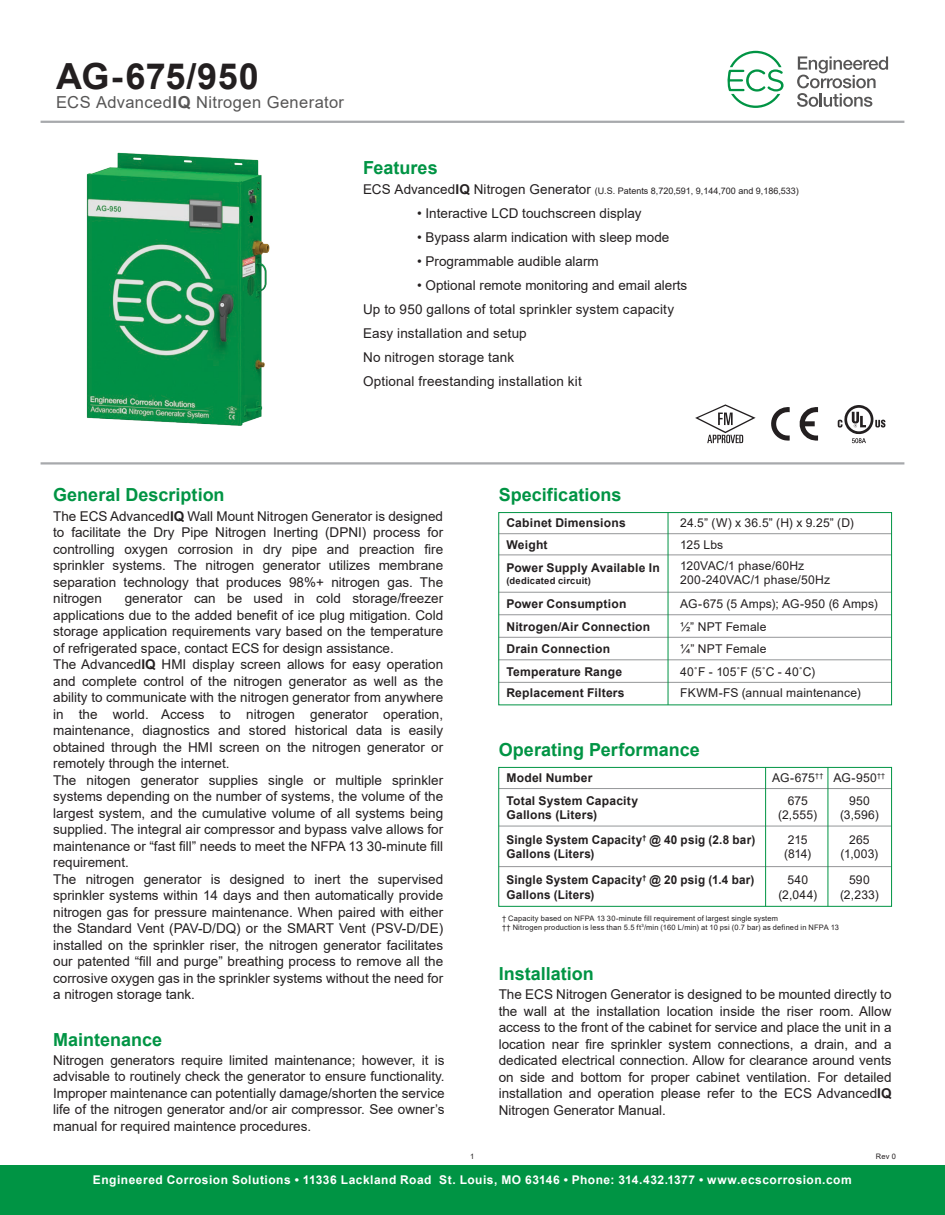
<style>
.page{position:relative;width:945px;height:1215px;background:#fff}
.page>*{position:absolute;margin:0;border:0;box-sizing:border-box;transform-origin:0 0}
.t1{font:700 36px "Arial";letter-spacing:.015em;color:#231f20}
.t2{font:700 18px "Arial";color:#009444}
.t3{font:16.5px "Arial";letter-spacing:.025em;color:#575656}
.t4{font:13.5px/16.5px "Arial";color:#231f20;text-align:justify}
.t5{font:700 12.15px/21.6px "Arial";letter-spacing:.015em;color:#231f20}
.t6{font:12.15px/14.5px "Arial";letter-spacing:.01em;color:#231f20;text-align:center}
.t7{font:700 12px "Arial";letter-spacing:.04em;color:#fff}
.t8{font:700 9.45px "Arial";letter-spacing:.025em;color:#231f20}
.t9{font:9px "Arial";color:#231f20}
.t10{font:7.5px/9px "Arial";letter-spacing:.02em;color:#231f20}
.s1{font-weight:700}
.s2{font-size:13.5px}
.s3{font-weight:700;font-size:13.5px}
</style>
<div class="page">
<svg style="left:797px;top:56px;width:91px;height:51px"></svg>
<svg style="left:727px;top:51px;width:57px;height:57px"></svg>
<hr style="left:41px;top:121px;width:863px;height:2px;background:#a7a9ac">
<div style="left:0;top:1165px;width:945px;height:50px;background:#009444"></div>
<hr style="left:499px;top:533px;width:393px;height:1px;background:#949698">
<hr style="left:499px;top:555px;width:393px;height:1px;background:#949698">
<hr style="left:499px;top:592px;width:393px;height:1px;background:#949698">
<hr style="left:499px;top:614px;width:393px;height:1px;background:#949698">
<hr style="left:499px;top:637px;width:393px;height:1px;background:#949698">
<hr style="left:499px;top:659px;width:393px;height:1px;background:#949698">
<hr style="left:499px;top:682px;width:393px;height:1px;background:#949698">
<div style="left:498px;top:512px;width:394px;height:193px;border:1px solid #009444"></div>
<hr style="left:668px;top:513px;width:1px;height:192px;background:#009444">
<svg style="left:695px;top:404px;width:61px;height:39px"></svg>
<svg style="left:799px;top:407px;width:19px;height:34px"></svg>
<svg style="left:771px;top:407px;width:19px;height:34px"></svg>
<svg style="left:838px;top:405px;width:47px;height:38px"></svg>
<hr style="left:41px;top:462px;width:863px;height:3px;background:#a7a9ac">
<hr style="left:499px;top:788px;width:393px;height:1px;background:#949698">
<hr style="left:499px;top:826px;width:393px;height:1px;background:#949698">
<hr style="left:499px;top:866px;width:393px;height:1px;background:#949698">
<div style="left:498px;top:767px;width:394px;height:140px;border:1px solid #009444"></div>
<hr style="left:765px;top:767px;width:1px;height:139px;background:#009444">
<hr style="left:828px;top:767px;width:1px;height:139px;background:#009444">
<img style="left:86px;top:152px;width:184px;height:274px">
<h1 class="t1" style="left:56px;top:51px;width:204px">AG-675/950</h1>
<p class="t3" style="left:56px;top:91px;width:289px">ECS Advanced<span class="s1">IQ</span> Nitrogen Generator</p>
<h2 class="t2" style="left:363px;top:155px;width:76px">Features</h2>
<p class="t9" style="left:363px;top:185px;width:437px"><span class="s2">ECS Advanced</span><span class="s3">IQ</span> <span class="s2">Nitrogen Generator</span> (U.S. Patents 8,720,591, 9,144,700 and 9,186,533)</p>
<p class="t4" style="left:417px;top:205px;width:226px">• Interactive LCD touchscreen display</p>
<p class="t4" style="left:417px;top:229px;width:254px">• Bypass alarm indication with sleep mode</p>
<p class="t4" style="left:417px;top:253px;width:183px">• Programmable audible alarm</p>
<p class="t4" style="left:363px;top:273px;width:326px;line-height:24px;text-align:left;text-indent:54px">• Optional remote monitoring and email alerts Up to 950 gallons of total sprinkler system capacity Easy installation and setup<br>No nitrogen storage tank<br>Optional freestanding installation kit</p>
<h2 class="t2" style="left:53px;top:482px;width:173px">General Description</h2>
<h2 class="t2" style="left:499px;top:482px;width:124px">Specifications</h2>
<p class="t4" style="left:53px;top:508px;width:392px">The ECS Advanced<span class="s1">IQ</span> Wall Mount Nitrogen Generator is designed to facilitate the Dry Pipe Nitrogen Inerting (DPNI) process for controlling oxygen corrosion in dry pipe and preaction fire sprinkler systems. The nitrogen generator utilizes membrane separation technology that produces 98%+ nitrogen gas. The nitrogen</p>
<p class="t4" style="left:53px;top:590px;width:392px;text-align:left;text-indent:72px">generator can be used in cold storage/freezer applications due to the added benefit of ice plug mitigation. Cold storage application requirements vary based on the temperature of refrigerated space, contact ECS for design assistance.<br>The Advanced<span class="s1">IQ</span> HMI display screen allows for easy operation and complete control of the nitrogen generator as well as the ability to communicate with the nitrogen generator from anywhere in the world. Access to nitrogen generator operation, maintenance, diagnostics and stored historical data is easily obtained through the HMI screen on the nitrogen generator or remotely through the internet.<br>The nitogen generator supplies single or multiple sprinkler systems depending on the number of systems, the volume of the largest system, and the cumulative volume of all systems being supplied. The integral air compressor and bypass valve allows for maintenance or “fast fill” needs to meet the NFPA 13 30-minute fill requirement.<br>The nitrogen generator is designed to inert the supervised sprinkler systems within 14 days and then automatically provide nitrogen gas for pressure maintenance. When paired with either the Standard Vent (PAV-D/DQ) or the SMART Vent (PSV-D/DE) installed on the sprinkler riser, the nitrogen generator facilitates our patented “fill and purge” breathing process to remove all the corrosive oxygen gas in the sprinkler systems without the need for a nitrogen storage tank.</p>
<h2 class="t2" style="left:53px;top:1027px;width:111px">Maintenance</h2>
<p class="t4" style="left:53px;top:1051px;width:393px">Nitrogen generators require limited maintenance; however, it is advisable to routinely check the generator to ensure functionality.<br>Improper maintenance can potentially damage/shorten the service life of the nitrogen generator and/or air compressor. See owner’s manual for required maintence procedures.</p>
<p class="t5" style="left:506px;top:512px;width:121px">Cabinet Dimensions<br>Weight</p>
<p class="t5" style="left:506px;top:557px;width:155px">Power Supply Available In</p>
<p class="t8" style="left:506px;top:574px;width:86px">(dedicated circuit)</p>
<p class="t5" style="left:506px;top:594px;width:121px">Power Consumption</p>
<p class="t6" style="left:680px;top:512px;width:175px;line-height:21.3px;text-align:left">24.5” (W) x 36.5” (H) x 9.25” (D)<br>125 Lbs<br>120VAC/1 phase/60Hz</p>
<p class="t6" style="left:680px;top:568px;width:199px;line-height:24px;text-align:left">200-240VAC/1 phase/50Hz<br>AG-675 (5 Amps); AG-950 (6 Amps)</p>
<p class="t5" style="left:506px;top:616px;width:145px">Nitrogen/Air Connection</p>
<p class="t6" style="left:680px;top:619px;width:88px">½” NPT Female</p>
<p class="t5" style="left:506px;top:638px;width:105px">Drain Connection</p>
<p class="t6" style="left:680px;top:642px;width:88px">¼” NPT Female</p>
<p class="t5" style="left:506px;top:661px;width:117px">Temperature Range</p>
<p class="t6" style="left:680px;top:664px;width:136px">40˚F - 105˚F (5˚C - 40˚C)</p>
<p class="t5" style="left:506px;top:682px;width:120px">Replacement Filters</p>
<p class="t6" style="left:680px;top:686px;width:182px">FKWM-FS (annual maintenance)</p>
<h2 class="t2" style="left:499px;top:737px;width:203px">Operating Performance</h2>
<p class="t5" style="left:506px;top:767px;width:133px;line-height:22.6px">Model Number<br>Total System Capacity</p>
<p class="t5" style="left:506px;top:803px;width:250px;line-height:24.6px">Gallons (Liters)<br>Single System Capacity<sup>†</sup> @ 40 psig (2.8 bar)</p>
<p class="t5" style="left:506px;top:843px;width:90px">Gallons (Liters)</p>
<p class="t6" style="left:772px;top:770px;width:115px">AG-675<sup>††</sup> AG-950<sup>††</sup></p>
<p class="t6" style="left:778px;top:793px;width:40px">675 (2,555)</p>
<p class="t6" style="left:840px;top:793px;width:40px">950 (3,596)</p>
<p class="t6" style="left:784px;top:832px;width:29px">215 (814)</p>
<p class="t6" style="left:841px;top:832px;width:39px">265 (1,003)</p>
<p class="t6" style="left:778px;top:873px;width:40px">540 (2,044)</p>
<p class="t6" style="left:840px;top:873px;width:40px">590 (2,233)</p>
<p class="t10" style="left:502px;top:914px;width:339px">† Capacity based on NFPA 13 30-minute fill requirement of largest single system<br>†† Nitrogen production is less than 5.5 ft<sup>3</sup>/min (160 L/min) at 10 psi (0.7 bar) as defined in NFPA 13</p>
<p class="t5" style="left:506px;top:873px;width:249px;line-height:14.5px">Single System Capacity<sup>†</sup> @ 20 psig (1.4 bar)<br>Gallons (Liters)</p>
<h2 class="t2" style="left:499px;top:961px;width:97px">Installation</h2>
<p class="t4" style="left:499px;top:986px;width:394px">The ECS Nitrogen Generator is designed to be mounted directly to the wall at the installation location inside the riser room. Allow access to the front of the cabinet for service and place the unit in a location near fire sprinkler system connections, a drain, and a dedicated electrical connection. Allow for clearance around vents on side and bottom for proper cabinet ventilation. For detailed installation and operation please refer to the ECS Advanced<span class="s1">IQ </span>Nitrogen Generator Manual.</p>
<p class="t10" style="left:470px;top:1152px;width:6px">1</p>
<p class="t10" style="left:876px;top:1152px;width:22px">Rev 0</p>
<p class="t7" style="left:93px;top:1171px;width:760px">Engineered Corrosion Solutions • 11336 Lackland Road St. Louis, MO 63146 • Phone: 314.432.1377 • www.ecscorrosion.com</p>
</div>
